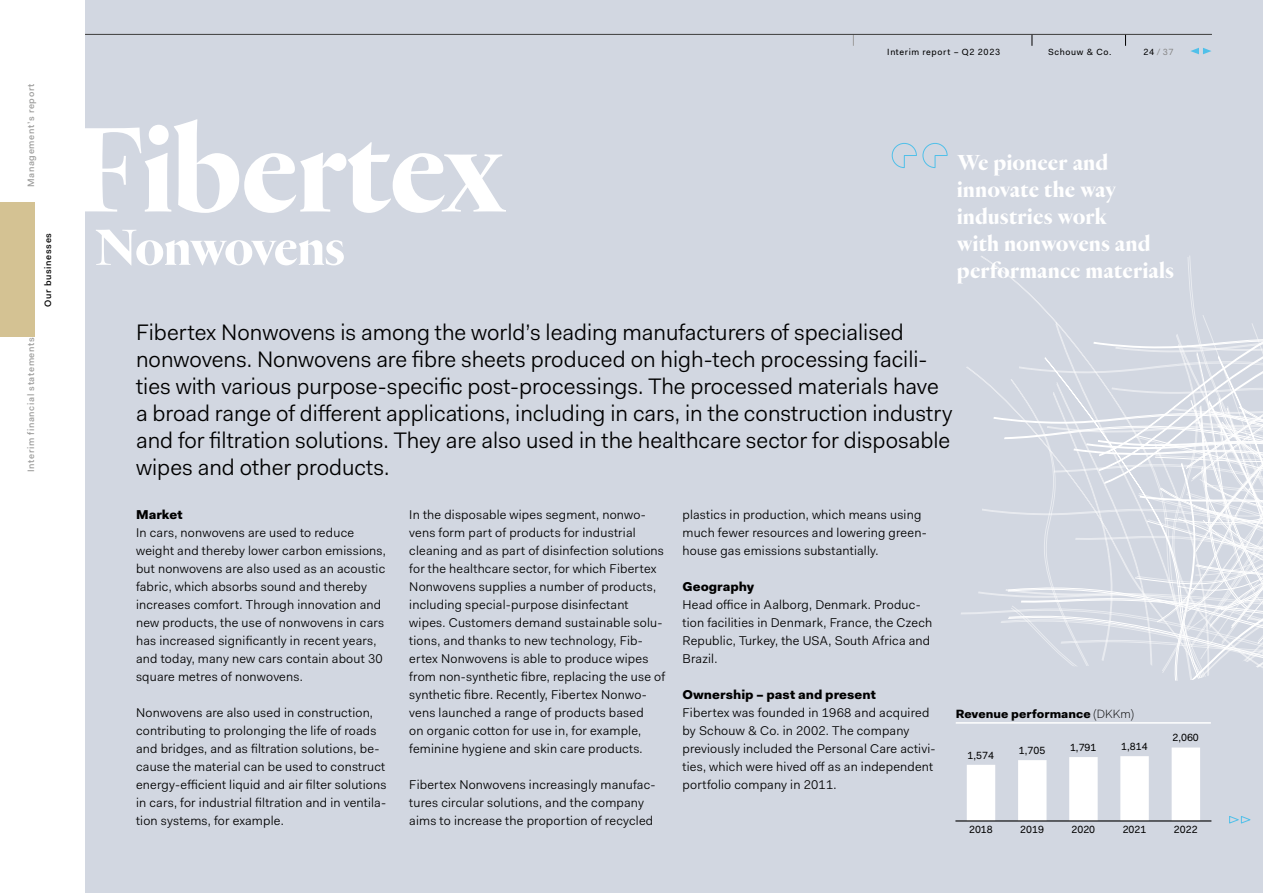
<style>
.page{position:relative;width:1263px;height:893px;background:#fff}
.page>*{position:absolute;margin:0;border:0;box-sizing:border-box;transform-origin:0 0}
.t1{font:700 124.5px "Heldane Display";letter-spacing:.005em;color:#fff}
.t2{font:700 52.5px "Heldane Display";letter-spacing:-.01em;color:#fff}
.t3{font:22.5px/27px "Fakt Blond";color:#000}
.t4{font:700 22.5px/27px "Heldane Display";letter-spacing:.03em;color:#fff}
.t5{font:900 12.9px "Fakt";color:#000}
.t6{font:12.75px/18px "Fakt Blond";letter-spacing:.015em;color:#000}
.t7{font:900 12px "Fakt";letter-spacing:.005em;color:#000}
.t8{font:10.5px "Fakt";color:#000}
.t9{font:500 9.3px "Fakt";letter-spacing:.065em;color:#9d9d9c}
.t10{font:500 9.3px "Fakt";letter-spacing:.07em;color:#000}
.t11{font:9px "Fakt";letter-spacing:.07em;color:#000}
.t12{font:9px "Fakt";color:#878787}
.s1{color:#000}
.s2{font-weight:300}
</style>
<div class="page">
<div style="left:85px;top:0;width:1178px;height:893px;background:#d2d7e1"></div>
<svg style="left:961px;top:256px;width:302px;height:425px"></svg>
<svg style="left:891px;top:143px;width:57px;height:25px"></svg>
<svg style="left:1229px;top:816px;width:22px;height:8px"></svg>
<hr style="left:956px;top:722px;width:255px;height:2px;background:#fff">
<svg style="left:967px;top:747px;width:233px;height:73px"></svg>
<hr style="left:955px;top:820px;width:256px;height:1px;background:#000">
<hr style="left:85px;top:34px;width:1127px;height:1px;background:#3c3c3b">
<svg style="left:1190px;top:48px;width:21px;height:6px"></svg>
<div style="left:0;top:202px;width:34px;height:135px;background:#d4c293"></div>
<p class="t9" style="left:25px;top:187px;width:105px;rotate:-90deg">Management’s report</p>
<p class="t10" style="left:42px;top:307px;width:76px;rotate:-90deg">Our businesses</p>
<p class="t9" style="left:25px;top:472px;width:136px;rotate:-90deg">Interim financial statements</p>
<h1 class="t1" style="left:70px;top:94px;width:436px">Fibertex</h1>
<h2 class="t2" style="left:96px;top:215px;width:251px">Nonwovens</h2>
<p class="t11" style="left:887px;top:46px;width:114px">Interim report – Q2 2023</p>
<p class="t11" style="left:1048px;top:46px;width:65px">Schouw &amp; Co.</p>
<p class="t12" style="left:1143px;top:46px;width:32px"><span class="s1">24</span>/37</p>
<h3 class="t4" style="left:957px;top:149px;width:218px">We pioneer and innovate the way industries work<br>with nonwovens and performance materials</h3>
<p class="t3" style="left:136px;top:319px;width:818px">Fibertex Nonwovens is among the world’s leading manufacturers of specialised nonwovens. Nonwovens are fibre sheets produced on high-tech processing facili&shy;ties with various purpose-specific post-processings. The processed materials have a broad range of different applications, including in cars, in the construction industry and for filtration solutions. They are also used in the healthcare sector for disposable wipes and other products.</p>
<p class="t5" style="left:136px;top:506px;width:48px">Market</p>
<p class="t6" style="left:136px;top:524px;width:251px">In cars, nonwovens are used to reduce weight and thereby lower carbon emissions, but nonwovens are also used as an acoustic fabric, which absorbs sound and thereby increases comfort. Through innovation and new products, the use of nonwovens in cars has increased significantly in recent years, and today, many new cars contain about 30 square metres of nonwovens.</p>
<p class="t6" style="left:136px;top:704px;width:252px">Nonwovens are also used in construction, contributing to prolonging the life of roads and bridges, and as filtration solutions, be&shy;cause the material can be used to construct energy-efficient liquid and air filter solutions in cars, for industrial filtration and in ventila&shy;tion systems, for example.</p>
<p class="t6" style="left:409px;top:506px;width:257px">In the disposable wipes segment, nonwo&shy;vens form part of products for industrial cleaning and as part of disinfection solutions for the healthcare sector, for which Fibertex Nonwovens supplies a number of products, including special-purpose disinfectant wipes. Customers demand sustainable solu&shy;tions, and thanks to new technology, Fib&shy;ertex Nonwovens is able to produce wipes from non-synthetic fibre, replacing the use of synthetic fibre. Recently, Fibertex Nonwo&shy;vens launched a range of products based<br>on organic cotton for use in, for example, feminine hygiene and skin care products.</p>
<p class="t6" style="left:409px;top:776px;width:248px">Fibertex Nonwovens increasingly manufac&shy;tures circular solutions, and the company aims to increase the proportion of recycled</p>
<p class="t6" style="left:682px;top:506px;width:246px">plastics in production, which means using much fewer resources and lowering green&shy;house gas emissions substantially.</p>
<p class="t5" style="left:682px;top:578px;width:73px">Geography</p>
<p class="t6" style="left:682px;top:596px;width:251px">Head office in Aalborg, Denmark. Produc&shy;tion facilities in Denmark, France, the Czech Republic, Turkey, the USA, South Africa and Brazil.</p>
<p class="t5" style="left:682px;top:686px;width:195px">Ownership – past and present</p>
<p class="t6" style="left:682px;top:704px;width:255px">Fibertex was founded in 1968 and acquired by Schouw &amp; Co. in 2002. The company previously included the Personal Care activi&shy;ties, which were hived off as an independent portfolio company in 2011.</p>
<p class="t7" style="left:956px;top:706px;width:180px">Revenue performance <span class="s2">(DKKm)</span></p>
<p class="t8" style="left:968px;top:748px;width:28px">1,574</p>
<p class="t8" style="left:1019px;top:743px;width:28px">1,705</p>
<p class="t8" style="left:1070px;top:740px;width:28px">1,791</p>
<p class="t8" style="left:1121px;top:740px;width:28px">1,814</p>
<p class="t8" style="left:1172px;top:731px;width:28px">2,060</p>
<p class="t8" style="left:969px;top:822px;width:25px">2018</p>
<p class="t8" style="left:1020px;top:822px;width:25px">2019</p>
<p class="t8" style="left:1071px;top:822px;width:25px">2020</p>
<p class="t8" style="left:1174px;top:822px;width:25px">2022</p>
<p class="t8" style="left:1123px;top:822px;width:25px">2021</p>
</div>
